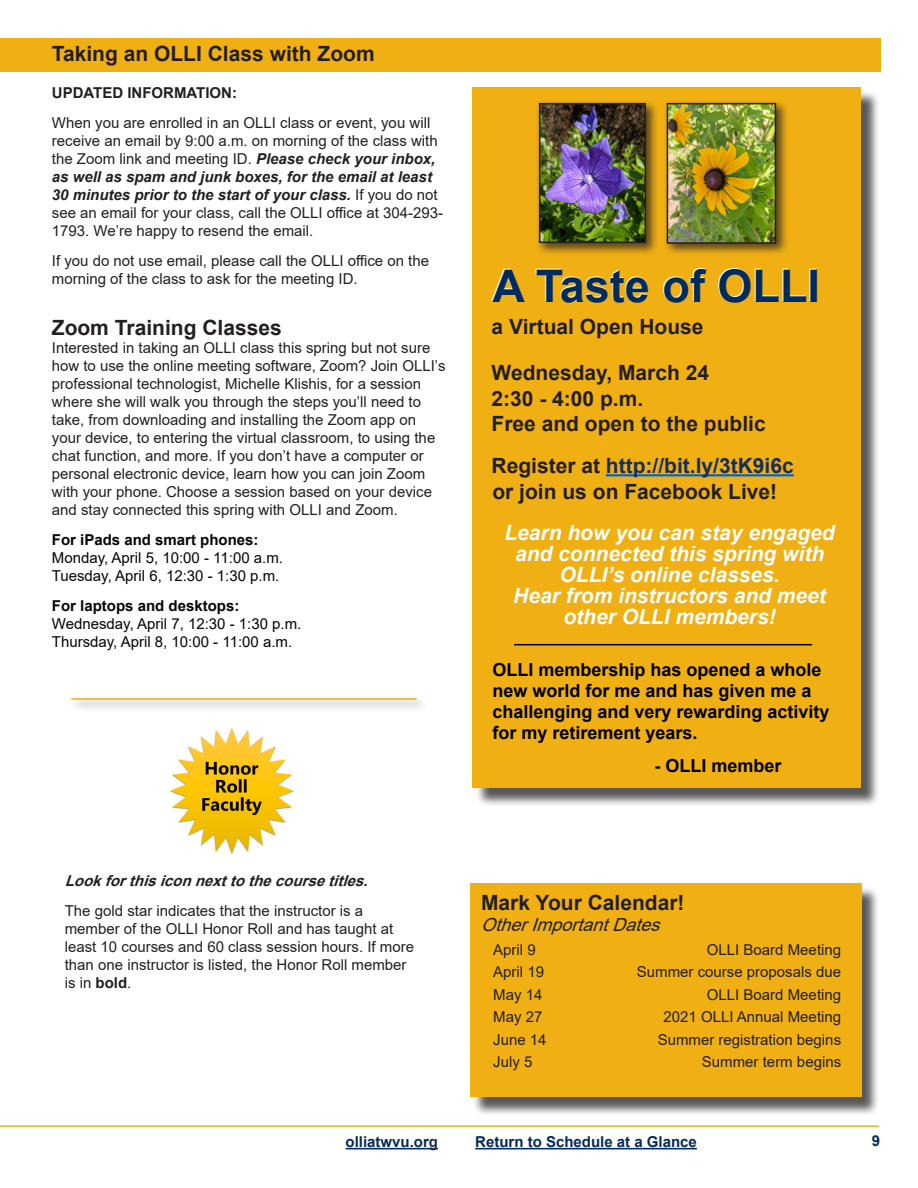
<style>
.page{position:relative;width:918px;height:1188px;background:#fff}
.page>*{position:absolute;margin:0;border:0;box-sizing:border-box;transform-origin:0 0}
.Heading_1{font:700 45px "Arial";color:#002b5c}
.Heading_1-2{font:italic 700 21px/21px "Arial";color:#fff;text-align:center}
.Heading_1-3{font:700 21px "Arial";color:#231f20}
.Paragraph_Style_1{font:700 21px "Arial";color:#231f20}
.Heading_1-4{font:700 21px "Arial";color:#182e58}
.Paragraph_Style_1-2{font:700 18px/21px "Arial";color:#000}
.Heading_2{font:italic 18px "Arial";color:#231f20}
.Paragraph_Style_1-3{font:15px/18px "Arial";color:#231f20}
.Heading_1-5{font:15px "Arial";color:#231f20}
.Paragraph_Style_1-4{font:15px "Arial";color:#040504}
.Paragraph_Style_1-5{font:700 15px "Arial";color:#040504}
.t1{font:700 15px "Arial";color:#002b5c}
.t2{font:italic 700 15px "Arial";color:#231f20}
.Paragraph_Style_1-6{font:700 15px "Arial";color:#231f20}
.s1{font-weight:700;font-style:italic}
.s2{color:#231f20}
.s3{font-weight:700}
.s4{color:#182e58}
</style>
<div class="page">
<div style="left:0;top:38px;width:880px;height:34px;background:#f0af13"></div>
<div style="left:472px;top:886px;width:408px;height:230px;background:#231f20;opacity:.75"></div>
<div style="left:470px;top:883px;width:391px;height:214px;background:#f0af13"></div>
<div style="left:475px;top:90px;width:405px;height:717px;background:#231f20;opacity:.75"></div>
<div style="left:472px;top:87px;width:389px;height:701px;background:#f0af13"></div>
<hr style="left:514px;top:644px;width:298px;height:1px;background:#000">
<hr style="left:606px;top:474px;width:188px;height:2px;background:#0563c1">
<img style="left:171px;top:728px;width:122px;height:126px">
<div style="left:69px;top:695px;width:360px;height:18px;background:#231f20;opacity:.75"></div>
<hr style="left:71px;top:698px;width:345px;height:2px;background:#f0af13">
<hr style="left:346px;top:1148px;width:83px;height:1px;background:#002b5c">
<hr style="left:475px;top:1148px;width:222px;height:1px;background:#002b5c">
<hr style="left:0;top:1125px;width:879px;height:2px;background:#f0af13">
<div style="left:535px;top:99px;width:124px;height:157px;background:#231f20;opacity:.75"></div>
<img style="left:542px;top:106px;width:101px;height:134px">
<div style="left:539px;top:103px;width:107px;height:140px;border:2px solid #231f20"></div>
<div style="left:663px;top:99px;width:126px;height:158px;background:#231f20;opacity:.75"></div>
<img style="left:670px;top:106px;width:103px;height:135px">
<div style="left:667px;top:103px;width:109px;height:141px;border:2px solid #231f20"></div>
<p class="Paragraph_Style_1" style="left:52px;top:38px;width:324px">Taking an OLLI Class with Zoom</p>
<p class="Paragraph_Style_1-6" style="left:52px;top:83px;width:187px">UPDATED INFORMATION:</p>
<p class="Paragraph_Style_1-3" style="left:52px;top:114px;width:393px">When you are enrolled in an OLLI class or event, you will receive an email by 9:00 a.m. on morning of the class with the Zoom link and meeting ID. <span class="s1">Please check your inbox, as well as spam and junk boxes, for the email at least 30 minutes prior to the start of your class.</span> If you do not see an email for your class, call the OLLI office at 304-293- 1793. We’re happy to resend the email.</p>
<p class="Paragraph_Style_1-3" style="left:52px;top:252px;width:379px">If you do not use email, please call the OLLI office on the morning of the class to ask for the meeting ID.</p>
<p class="Paragraph_Style_1" style="left:52px;top:313px;width:231px">Zoom Training Classes</p>
<p class="Paragraph_Style_1-3" style="left:52px;top:339px;width:395px">Interested in taking an OLLI class this spring but not sure how to use the online meeting software, Zoom? Join OLLI’s professional technologist, Michelle Klishis, for a session where she will walk you through the steps you’ll need to take, from downloading and installing the Zoom app on your device, to entering the virtual classroom, to using the chat function, and more. If you don’t have a computer or personal electronic device, learn how you can join Zoom with your phone. Choose a session based on your device and stay connected this spring with OLLI and Zoom.</p>
<p class="Paragraph_Style_1-5" style="left:52px;top:530px;width:208px">For iPads and smart phones:</p>
<p class="Paragraph_Style_1-4" style="left:52px;top:548px;width:233px">Monday, April 5, 10:00 - 11:00 a.m.</p>
<p class="Paragraph_Style_1-4" style="left:52px;top:566px;width:229px">Tuesday, April 6, 12:30 - 1:30 p.m.</p>
<p class="Paragraph_Style_1-5" style="left:52px;top:596px;width:189px">For laptops and desktops:</p>
<p class="Paragraph_Style_1-4" style="left:52px;top:614px;width:251px">Wednesday, April 7, 12:30 - 1:30 p.m.</p>
<p class="Paragraph_Style_1-4" style="left:52px;top:632px;width:242px">Thursday, April 8, 10:00 - 11:00 a.m.</p>
<p class="Heading_1" style="left:492px;top:254px;width:329px">A Taste of OLLI</p>
<p class="Heading_1-3" style="left:492px;top:311px;width:214px">a Virtual Open House</p>
<p class="Heading_1-3" style="left:492px;top:358px;width:219px">Wednesday, March 24</p>
<p class="Heading_1-3" style="left:492px;top:383px;width:153px">2:30 - 4:00 p.m.</p>
<p class="Heading_1-3" style="left:492px;top:409px;width:276px">Free and open to the public</p>
<p class="Heading_1-4" style="left:492px;top:451px;width:304px"><span class="s2">Register at</span> http://bit.ly/3tK9i6c</p>
<p class="Heading_1-3" style="left:492px;top:476px;width:286px">or join us on Facebook Live!</p>
<p class="Heading_1-2" style="left:504px;top:523px;width:332px">Learn how you can stay engaged and connected this spring with<br>OLLI’s online classes.</p>
<p class="Heading_1-2" style="left:513px;top:586px;width:314px">Hear from instructors and meet other OLLI members!</p>
<p class="Paragraph_Style_1-2" style="left:492px;top:660px;width:339px">OLLI membership has opened a whole new world for me and has given me a challenging and very rewarding activity for my retirement years.</p>
<p class="Paragraph_Style_1-2" style="left:654px;top:756px;width:129px">- OLLI member</p>
<p class="t2" style="left:65px;top:870px;width:311px">Lookforthisiconnexttothecoursetitles.</p>
<p class="Paragraph_Style_1-3" style="left:65px;top:901px;width:351px">The gold star indicates that the instructor is a member of the OLLI Honor Roll and has taught at least 10 courses and 60 class session hours. If more than one instructor is listed, the Honor Roll member is in <span class="s3">bold</span>.</p>
<p class="Heading_1-3" style="left:481px;top:887px;width:205px">Mark Your Calendar!</p>
<p class="Heading_2" style="left:481px;top:912px;width:188px">OtherImportantDates</p>
<p class="Heading_1-5" style="left:493px;top:939px;width:44px">April 9</p>
<p class="Heading_1-5" style="left:707px;top:939px;width:136px">OLLI Board Meeting</p>
<p class="Heading_1-5" style="left:493px;top:962px;width:52px">April 19</p>
<p class="Heading_1-5" style="left:637px;top:962px;width:206px">Summer course proposals due</p>
<p class="Heading_1-5" style="left:493px;top:984px;width:51px">May 14</p>
<p class="Heading_1-5" style="left:707px;top:984px;width:136px">OLLI Board Meeting</p>
<p class="Heading_1-5" style="left:493px;top:1007px;width:51px">May 27</p>
<p class="Heading_1-5" style="left:664px;top:1007px;width:179px">2021 OLLI Annual Meeting</p>
<p class="Heading_1-5" style="left:493px;top:1029px;width:55px">June 14</p>
<p class="Heading_1-5" style="left:658px;top:1029px;width:185px">Summer registration begins</p>
<p class="Heading_1-5" style="left:493px;top:1052px;width:41px">July 5</p>
<p class="Heading_1-5" style="left:702px;top:1052px;width:141px">Summer term begins</p>
<p class="t1" style="left:346px;top:1131px;width:94px">olliatwvu.or<span class="s4">g</span></p>
<p class="t1" style="left:475px;top:1131px;width:223px">Return to Schedule at a Glance</p>
<p class="t1" style="left:872px;top:1130px;width:10px">9</p>
</div>
